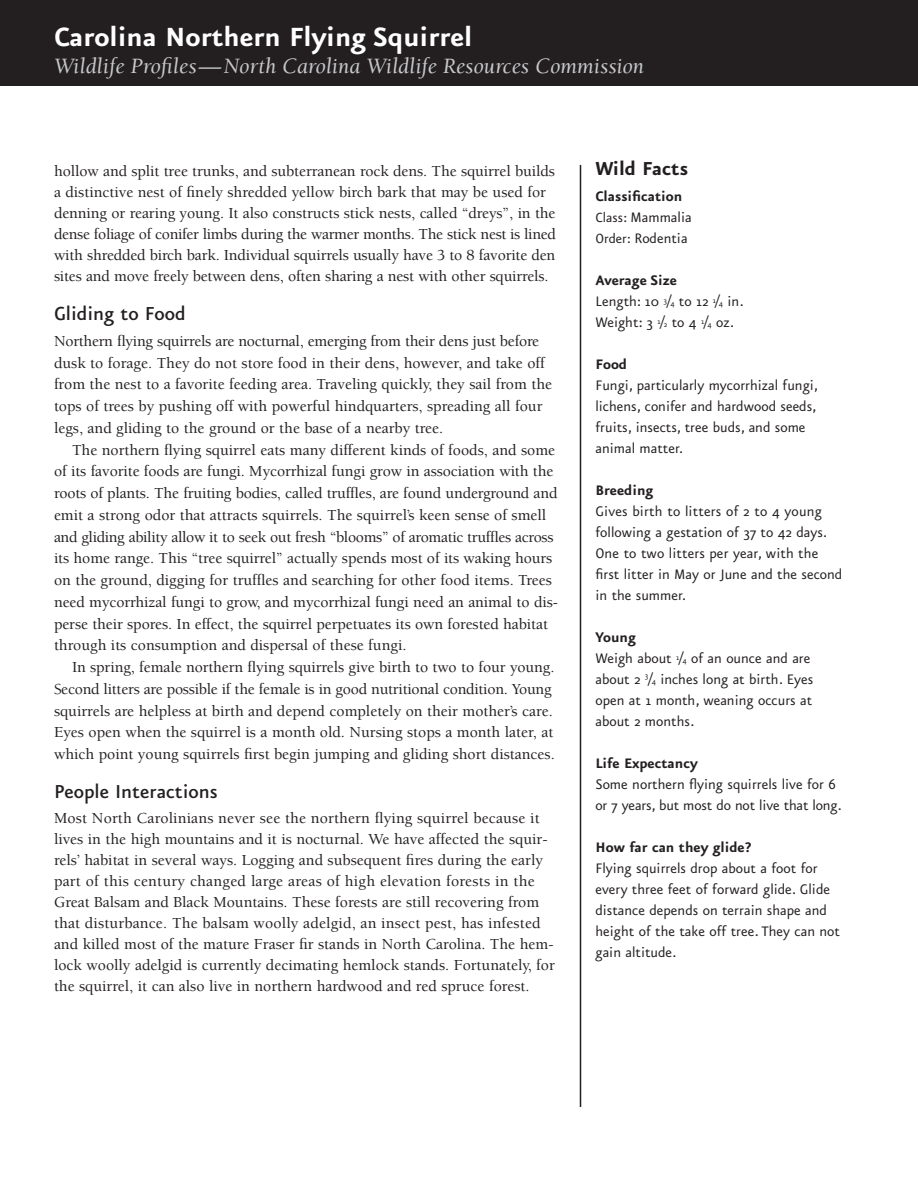
<style>
.page{position:relative;width:918px;height:1188px;background:#fff}
.page>*{position:absolute;margin:0;border:0;box-sizing:border-box;transform-origin:0 0}
.t1{font:700 31.5px "Eureka Sans";color:#fff}
.t2{font:italic 22.5px "Berkeley";color:#c6c8ca}
.t3{font:500 22.5px "Eureka Sans";color:#231f20}
.t4{font:700 22.5px "Eureka Sans";color:#231f20}
.t5{font:16.5px/21px "Eureka Sans";color:#231f20}
.t6{font:700 16.5px "Eureka Sans";color:#231f20}
.t7{font:500 15.75px/21.8px "Berkeley";color:#231f20}
.s1{font-weight:700}
.s2{font-size:15.75px}
.s3{font-size:9px}
</style>
<div class="page">
<div style="left:0;top:0;width:918px;height:86px;background:#231f20"></div>
<hr style="left:580px;top:165px;width:1px;height:942px;background:#231f20">
<h1 class="t1" style="left:54px;top:25px;width:420px">Carolina Northern Flying Squirrel</h1>
<h2 class="t2" style="left:54px;top:57px;width:592px">Wildlife Profiles—North Carolina Wildlife Resources Commission</h2>
<p class="t7" style="left:54px;top:162px;width:503px;line-height:21px">hollow and split tree trunks, and subterranean rock dens. The squirrel builds a distinctive nest of finely shredded yellow birch bark that may be used for denning or rearing young. It also constructs stick nests, called “dreys”, in the dense foliage of conifer limbs during the warmer months. The stick nest is lined with shredded birch bark. Individual squirrels usually have 3 to 8 favorite den sites and move freely between dens, often sharing a nest with other squirrels.</p>
<h2 class="t3" style="left:54px;top:305px;width:133px">Gliding to Food</h2>
<p class="t7" style="left:54px;top:331px;width:500px">Northern flying squirrels are nocturnal, emerging from their dens just before dusk to forage. They do not store food in their dens, however, and take off from the nest to a favorite feeding area. Traveling quickly, they sail from the tops of trees by pushing off with powerful hindquarters, spreading all four legs, and gliding to the ground or the base of a nearby tree.</p>
<p class="t7" style="left:54px;top:440px;width:505px;text-indent:18px">The northern flying squirrel eats many different kinds of foods, and some of its favorite foods are fungi. Mycorrhizal fungi grow in association with the roots of plants. The fruiting bodies, called truffles, are found underground and emit a strong odor that attracts squirrels. The squirrel’s keen sense of smell and gliding ability allow it to seek out fresh “blooms” of aromatic truffles across its home range. This “tree squirrel” actually spends most of its waking hours on the ground, digging for truffles and searching for other food items. Trees need mycorrhizal fungi to grow, and mycorrhizal fungi need an animal to dis&shy;perse their spores. In effect, the squirrel perpetuates its own forested habitat through its consumption and dispersal of these fungi.</p>
<p class="t7" style="left:54px;top:658px;width:502px;text-indent:18px">In spring, female northern flying squirrels give birth to two to four young.<br>Second litters are possible if the female is in good nutritional condition. Young squirrels are helpless at birth and depend completely on their mother’s care.<br>Eyes open when the squirrel is a month old. Nursing stops a month later, at which point young squirrels first begin jumping and gliding short distances.</p>
<h2 class="t3" style="left:54px;top:783px;width:165px">People Interactions</h2>
<p class="t7" style="left:54px;top:809px;width:502px;line-height:21px">Most North Carolinians never see the northern flying squirrel because it lives in the high mountains and it is nocturnal. We have affected the squir&shy;rels’ habitat in several ways. Logging and subsequent fires during the early part of this century changed large areas of high elevation forests in the Great Balsam and Black Mountains. These forests are still recovering from that disturbance. The balsam woolly adelgid, an insect pest, has infested and killed most of the mature Fraser fir stands in North Carolina. The hem&shy;lock woolly adelgid is currently decimating hemlock stands. Fortunately, for the squirrel, it can also live in northern hardwood and red spruce forest.</p>
<h2 class="t4" style="left:596px;top:161px;width:94px">Wild Facts</h2>
<p class="t5" style="left:596px;top:187px;width:98px"><span class="s1">Classification<br></span><span class="s2">Class:</span> Mammalia<br><span class="s2">Order:</span> Rodentia</p>
<p class="t5" style="left:596px;top:271px;width:150px"><span class="s1">Average Size<br></span>Length: 10 <sup>3</sup>⁄<span class="s3">4</span> to 12 <sup>1</sup>⁄<span class="s3">4</span> in.<br>Weight: 3 <sup>1</sup>⁄<span class="s3">2</span> to 4 <sup>1</sup>⁄<span class="s3">4</span> oz.</p>
<p class="t6" style="left:595px;top:358px;width:33px">Food</p>
<p class="t5" style="left:595px;top:376px;width:224px">Fungi, particularly mycorrhizal fungi, lichens, conifer and hardwood seeds, fruits, insects, tree buds, and some animal matter.</p>
<p class="t6" style="left:595px;top:484px;width:59px">Breeding</p>
<p class="t5" style="left:595px;top:502px;width:248px">Gives birth to litters of 2 to 4 young following a gestation of 37 to 42 days.<br>One to two litters per year, with the first litter in May or June and the second in the summer.</p>
<p class="t5" style="left:595px;top:628px;width:219px"><span class="s1">Young<br></span>Weigh about <sup>1</sup>⁄<span class="s3">4</span> of an ounce and are about 2 <sup>3</sup>⁄<span class="s3">4</span> inches long at birth. Eyes open at 1 month, weaning occurs at about 2 months.</p>
<p class="t6" style="left:596px;top:757px;width:104px">Life Expectancy</p>
<p class="t5" style="left:596px;top:775px;width:248px">Some northern flying squirrels live for 6 or 7 years, but most do not live that long.</p>
<p class="t6" style="left:596px;top:841px;width:158px">How far can they glide?</p>
<p class="t5" style="left:596px;top:859px;width:246px">Flying squirrels drop about a foot for every three feet of forward glide. Glide distance depends on terrain shape and height of the take off tree. They can not gain altitude.</p>
</div>
